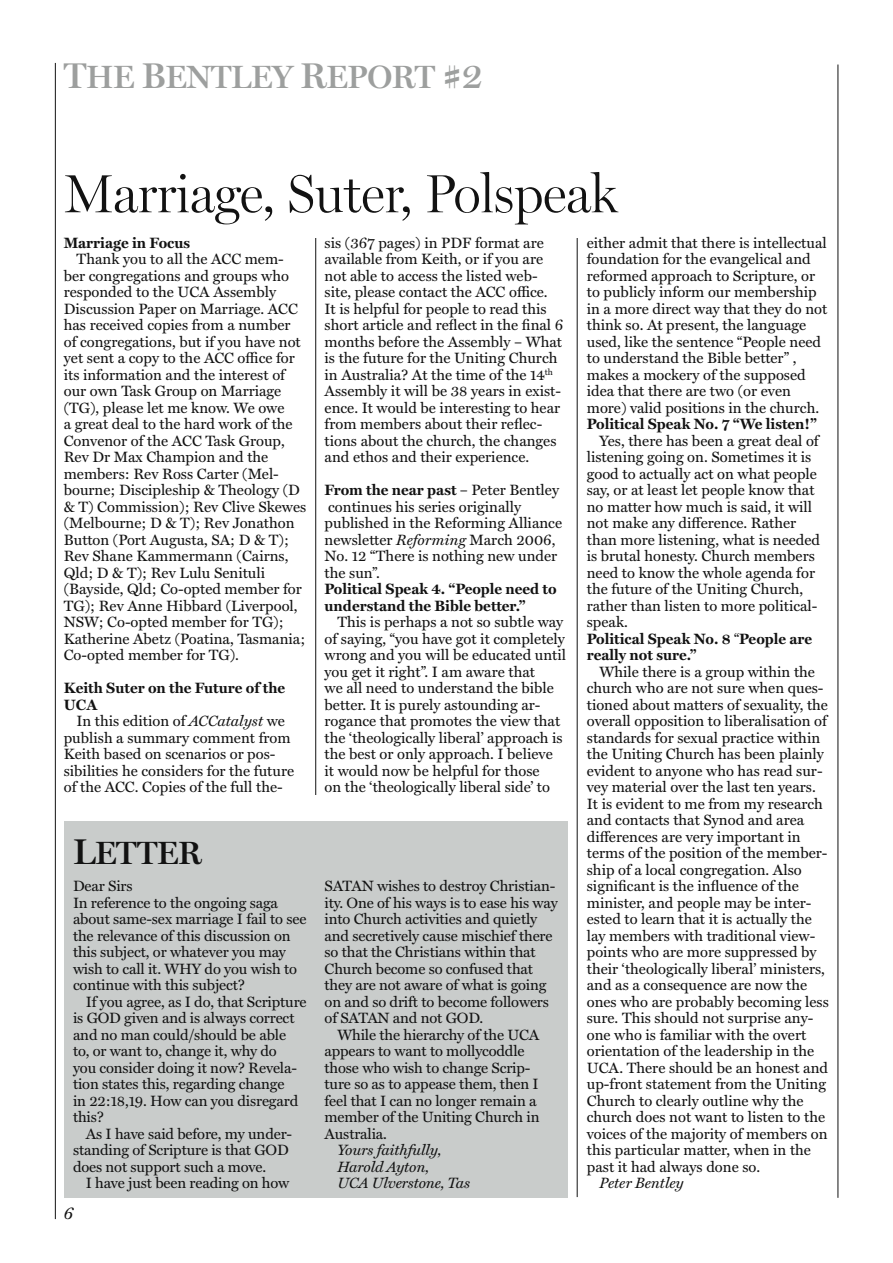
<style>
.page{position:relative;width:893px;height:1263px;background:#fff}
.page>*{position:absolute;margin:0;border:0;box-sizing:border-box;transform-origin:0 0}
.t1{font:300 54px "Miller Display";letter-spacing:-.01em;color:#121212}
.t2{font:32.4px "Miller Display Semibold SC900";letter-spacing:-.01em;color:#9d9f9e}
.t3{font:32.4px "Miller Display Semibold SC900";color:#121212}
.t4{font:italic 16.5px "Miller Text";color:#121212}
.t5{font:15px/16.5px "Miller Text";color:#121212}
.t6{font:700 15px/16.5px "Miller Text";color:#121212}
.t7{font:italic 15px/16.5px "Miller Text";letter-spacing:-.01em;color:#121212}
.s1{font-size:36px}
.s2{font-style:italic}
.s3{font-weight:700}
</style>
<div class="page">
<hr style="left:55px;top:63px;width:1px;height:1156px;background:#121212">
<hr style="left:315px;top:64px;width:1px;height:1133px;background:#121212">
<hr style="left:837px;top:65px;width:1px;height:1133px;background:#121212">
<hr style="left:577px;top:64px;width:1px;height:1133px;background:#121212">
<div style="left:292px;top:64px;width:312px;height:174px;background:#fff"></div>
<div style="left:64px;top:822px;width:504px;height:376px;background:#c9cccb"></div>
<h2 class="t2" style="left:64px;top:58px;width:420px"><span class="s1">T</span>HE <span class="s1">B</span>ENTLEY <span class="s1">R</span>EPORT <span class="s1">#2</span></h2>
<h1 class="t1" style="left:64px;top:163px;width:556px">Marriage, Suter, Polspeak</h1>
<p class="t6" style="left:64px;top:234px;width:128px">Marriage in Focus</p>
<p class="t5" style="left:64px;top:251px;width:244px;text-indent:13px">Thank you to all the ACC mem&shy;ber congregations and groups who responded to the UCA Assembly<br>Discussion Paper on Marriage. ACC has received copies from a number of congregations, but if you have not yet sent a copy to the ACC office for its information and the interest of our own Task Group on Marriage (TG), please let me know. We owe<br>a great deal to the hard work of the<br>Convenor of the ACC Task Group,<br>Rev Dr Max Champion and the members: Rev Ross Carter (Mel&shy;bourne; Discipleship &amp; Theology (D &amp; T) Commission); Rev Clive Skewes (Melbourne; D &amp; T); Rev Jonathon<br>Button (Port Augusta, SA; D &amp; T);<br>Rev Shane Kammermann (Cairns,<br>Qld; D &amp; T); Rev Lulu Senituli (Bayside, Qld; Co-opted member for<br>TG); Rev Anne Hibbard (Liverpool,<br>NSW; Co-opted member for TG);<br>Katherine Abetz (Poatina, Tasmania;<br>Co-opted member for TG).</p>
<p class="t6" style="left:64px;top:680px;width:223px">Keith Suter on the Future of the<br>UCA</p>
<p class="t5" style="left:64px;top:713px;width:232px;text-indent:13px">In this edition of <span class="s2">ACCatalyst</span> we publish a summary comment from Keith based on scenarios or pos&shy;sibilities he considers for the future of the ACC. Copies of the full the-</p>
<p class="t5" style="left:325px;top:234px;width:240px">sis (367 pages) in PDF format are available from Keith, or if you are not able to access the listed web&shy;site, please contact the ACC office.<br>It is helpful for people to read this short article and reflect in the final 6 months before the Assembly – What is the future for the Uniting Church in Australia? At the time of the 14<sup>th </sup>Assembly it will be 38 years in exist&shy;ence. It would be interesting to hear from members about their reflec&shy;tions about the church, the changes and ethos and their experience.</p>
<p class="t5" style="left:325px;top:482px;width:239px"><span class="s3">From the near past</span> – Peter Bentley continues his series originally published in the Reforming Alliance newsletter <span class="s2">Reforming</span> March 2006,<br>No. 12 “There is nothing new under the sun”.</p>
<p class="t6" style="left:325px;top:581px;width:234px">Political Speak 4. “People need to understand the Bible better.”</p>
<p class="t5" style="left:325px;top:614px;width:243px;text-indent:13px">This is perhaps a not so subtle way of saying, “you have got it completely wrong and you will be educated until you get it right”. I am aware that<br>we all need to understand the bible better. It is purely astounding ar&shy;rogance that promotes the view that the ‘theologically liberal’ approach is the best or only approach. I believe<br>it would now be helpful for those<br>on the ‘theologically liberal side’ to</p>
<p class="t5" style="left:587px;top:234px;width:242px">either admit that there is intellectual foundation for the evangelical and reformed approach to Scripture, or to publicly inform our membership in a more direct way that they do not think so. At present, the language used, like the sentence “People need to understand the Bible better” , makes a mockery of the supposed idea that there are two (or even more) valid positions in the church.</p>
<p class="t6" style="left:587px;top:416px;width:232px">Political Speak No. 7 “We listen!”</p>
<p class="t5" style="left:587px;top:432px;width:235px;text-indent:13px">Yes, there has been a great deal of listening going on. Sometimes it is good to actually act on what people say, or at least let people know that no matter how much is said, it will not make any difference. Rather than more listening, what is needed is brutal honesty. Church members need to know the whole agenda for the future of the Uniting Church, rather than listen to more political&shy;speak.<br><span class="s3">Political Speak No. 8</span> “<span class="s3">People are really not sure.”</span></p>
<p class="t5" style="left:587px;top:663px;width:244px;text-indent:13px">While there is a group within the church who are not sure when ques&shy;tioned about matters of sexuality, the overall opposition to liberalisation of standards for sexual practice within the Uniting Church has been plainly evident to anyone who has read sur&shy;vey material over the last ten years.<br>It is evident to me from my research and contacts that Synod and area differences are very important in terms of the position of the member&shy;ship of a local congregation. Also significant is the influence of the minister, and people may be inter&shy;ested to learn that it is actually the lay members with traditional view&shy;points who are more suppressed by their ‘theologically liberal’ ministers, and as a consequence are now the ones who are probably becoming less sure. This should not surprise any&shy;one who is familiar with the overt orientation of the leadership in the UCA. There should be an honest and up-front statement from the Uniting Church to clearly outline why the church does not want to listen to the voices of the majority of members on this particular matter, when in the past it had always done so.</p>
<p class="t7" style="left:600px;top:1175px;width:86px">Peter Bentley</p>
<h2 class="t3" style="left:73px;top:834px;width:131px"><span class="s1">L</span>ETTER</h2>
<p class="t5" style="left:73px;top:878px;width:235px">Dear Sirs<br>In reference to the ongoing saga about same-sex marriage I fail to see the relevance of this discussion on this subject, or whatever you may wish to call it. WHY do you wish to continue with this subject?</p>
<p class="t5" style="left:73px;top:993px;width:235px;text-indent:13px">If you agree, as I do, that Scripture is GOD given and is always correct and no man could/should be able<br>to, or want to, change it, why do<br>you consider doing it now? Revela&shy;tion states this, regarding change<br>in 22:18,19. How can you disregard this?</p>
<p class="t5" style="left:73px;top:1125px;width:221px;text-indent:13px">As I have said before, my under&shy;standing of Scripture is that GOD does not support such a move.</p>
<p class="t5" style="left:86px;top:1175px;width:205px">I have just been reading on how</p>
<p class="t5" style="left:325px;top:878px;width:235px">SATAN wishes to destroy Christian&shy;ity. One of his ways is to ease his way into Church activities and quietly and secretively cause mischief there so that the Christians within that<br>Church become so confused that they are not aware of what is going on and so drift to become followers of SATAN and not GOD.</p>
<p class="t5" style="left:325px;top:1026px;width:216px;text-indent:13px">While the hierarchy of the UCA appears to want to mollycoddle those who wish to change Scrip&shy;ture so as to appease them, then I feel that I can no longer remain a member of the Uniting Church in<br>Australia.</p>
<p class="t7" style="left:337px;top:1142px;width:134px">Yours faithfully,<br>Harold Ayton,<br>UCA Ulverstone, Tas</p>
<p class="t4" style="left:64px;top:1204px;width:11px">6</p>
</div>
